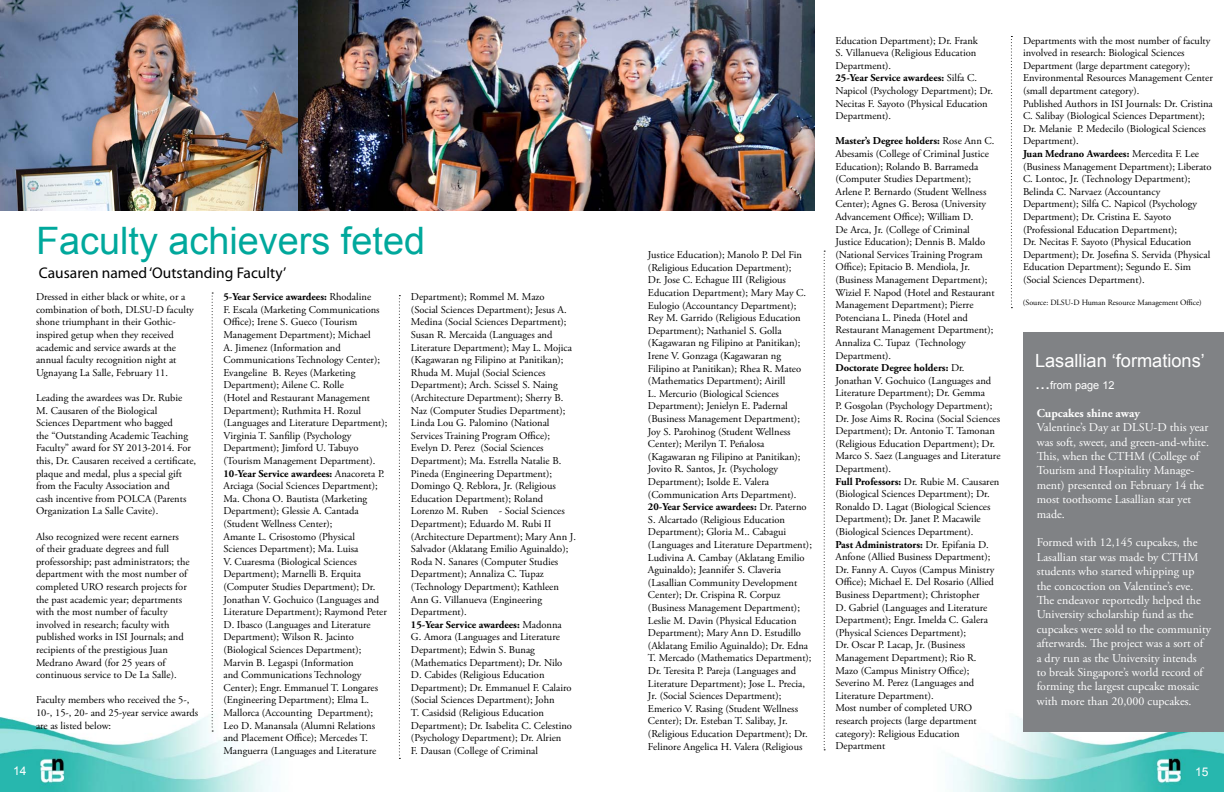
<style>
.page{position:relative;width:1224px;height:792px;background:#fff}
.page>*{position:absolute;margin:0;border:0;box-sizing:border-box;transform-origin:0 0}
.t1{font:37.8px "Arial";color:#00a89c}
.t2{font:18.2px "Arial";color:#fff}
.t3{font:15.5px "Myriad Pro";color:#000}
.t4{font:12px/14.4px "Adobe Garamond Pro";color:#fff}
.t5{font:700 12px "Adobe Garamond Pro";color:#fff}
.t6{font:12px "Arial";color:#fff}
.t7{font:10.9px "Arial";color:#fff}
.t8{font:10.5px/12.6px "Adobe Garamond Pro";color:#000}
.t9{font:8px "Adobe Garamond Pro";color:#000}
.s1{font-weight:700}
.s2{font-size:18.2px}
</style>
<div class="page">
<img style="left:949px;top:716px;width:275px;height:76px">
<div style="left:1023px;top:332px;width:201px;height:400px;background:#808285"></div>
<img style="left:0;top:702px;width:273px;height:90px">
<svg style="left:399px;top:295px;width:1px;height:464px"></svg>
<svg style="left:212px;top:293px;width:1px;height:439px"></svg>
<svg style="left:824px;top:251px;width:1px;height:499px"></svg>
<svg style="left:1011px;top:36px;width:1px;height:272px"></svg>
<img style="left:0;top:0;width:815px;height:210px">
<h1 class="t1" style="left:36px;top:216px;width:391px">Faculty achievers feted</h1>
<h3 class="t3" style="left:39px;top:263px;width:249px">Causaren named ‘Outstanding Faculty’</h3>
<p class="t8" style="left:36px;top:291px;width:159px">Dressed in either black or white, or a combination of both, DLSU-D faculty shone triumphant in their Gothic&shy;inspired getup when they received academic and service awards at the annual faculty recognition night at Ugnayang La Salle, February 11.</p>
<p class="t8" style="left:36px;top:392px;width:162px">Leading the awardees was Dr. Rubie M. Causaren of the Biological<br>Sciences Department who bagged<br>the “Outstanding Academic Teaching Faculty” award for SY 2013-2014. For this, Dr. Causaren received a certificate, plaque and medal, plus a special gift from the Faculty Association and<br>cash incentive from POLCA (Parents Organization La Salle Cavite).</p>
<p class="t8" style="left:36px;top:530px;width:155px">Also recognized were recent earners of their graduate degrees and full professorship; past administrators; the department with the most number of completed URO research projects for the past academic year; departments with the most number of faculty involved in research; faculty with published works in ISI Journals; and recipients of the prestigious Juan Medrano Award (for 25 years of continuous service to De La Salle).</p>
<p class="t8" style="left:36px;top:694px;width:164px">Faculty members who received the 5-,<br>10-, 15-, 20- and 25-year service awards are as listed below:</p>
<p class="t8" style="left:223px;top:291px;width:165px"><span class="s1">5-Year Service awardees:</span> Rhodaline<br>F. Escala (Marketing Communications Office); Irene S. Gueco (Tourism Management Department); Michael<br>A. Jimenez (Information and Communications Technology Center); Evangeline B. Reyes (Marketing Department); Ailene C. Rolle<br>(Hotel and Restaurant Management Department); Ruthmita H. Rozul (Languages and Literature Department); Virginia T. Sanfilip (Psychology Department); Jimford U. Tabuyo (Tourism Management Department).<br><span class="s1">10-Year Service awardees:</span> Anacoreta P.<br>Arciaga (Social Sciences Department); Ma. Chona O. Bautista (Marketing Department); Glessie A. Cantada (Student Wellness Center);<br>Amante L. Crisostomo (Physical Sciences Department); Ma. Luisa<br>V. Cuaresma (Biological Sciences Department); Marnelli B. Erquita (Computer Studies Department); Dr.<br>Jonathan V. Gochuico (Languages and Literature Department); Raymond Peter D. Ibasco (Languages and Literature Department); Wilson R. Jacinto (Biological Sciences Department); Marvin B. Legaspi (Information<br>and Communications Technology Center); Engr. Emmanuel T. Longares (Engineering Department); Elma L.<br>Mallorca (Accounting Department); Leo D. Manansala (Alumni Relations and Placement Office); Mercedes T.<br>Manguerra (Languages and Literature</p>
<p class="t8" style="left:411px;top:291px;width:166px">Department); Rommel M. Mazo<br>(Social Sciences Department); Jesus A.<br>Medina (Social Sciences Department); Susan R. Mercaida (Languages and Literature Department); May L. Mojica (Kagawaran ng Filipino at Panitikan); Rhuda M. Mujal (Social Sciences Department); Arch. Scissel S. Naing (Architecture Department); Sherry B.<br>Naz (Computer Studies Department); Linda Lou G. Palomino (National Services Training Program Office); Evelyn D. Perez (Social Sciences Department); Ma. Estrella Natalie B.<br>Pineda (Engineering Department); Domingo Q. Reblora, Jr. (Religious Education Department); Roland Lorenzo M. Ruben - Social Sciences Department); Eduardo M. Rubi II (Architecture Department); Mary Ann J.<br>Salvador (Aklatang Emilio Aguinaldo); Roda N. Sanares (Computer Studies Department); Annaliza C. Tupaz (Technology Department); Kathleen Ann G. Villanueva (Engineering Department).<br><span class="s1">15-Year Service awardees:</span> Madonna<br>G. Amora (Languages and Literature Department); Edwin S. Bunag (Mathematics Department); Dr. Nilo<br>D. Cabides (Religious Education Department); Dr. Emmanuel F. Calairo (Social Sciences Department); John<br>T. Casidsid (Religious Education Department); Dr. Isabelita C. Celestino (Psychology Department); Dr. Alrien<br>F. Dausan (College of Criminal</p>
<p class="t8" style="left:648px;top:249px;width:165px">Justice Education); Manolo P. Del Fin (Religious Education Department);<br>Dr. Jose C. Echague III (Religious Education Department); Mary May C.<br>Eulogio (Accountancy Department); Rey M. Garrido (Religious Education Department); Nathaniel S. Golla (Kagawaran ng Filipino at Panitikan); Irene V. Gonzaga (Kagawaran ng Filipino at Panitikan); Rhea R. Mateo (Mathematics Department); Airill<br>L. Mercurio (Biological Sciences Department); Jenielyn E. Padernal (Business Management Department); Joy S. Parohinog (Student Wellness Center); Merilyn T. Peñalosa (Kagawaran ng Filipino at Panitikan); Jovito R. Santos, Jr. (Psychology Department); Isolde E. Valera (Communication Arts Department).<br><span class="s1">20-Year Service awardees:</span> Dr. Paterno S. Alcartado (Religious Education Department); Gloria M.. Cabagui (Languages and Literature Department); Ludivina A. Cambay (Aklatang Emilio Aguinaldo); Jeannifer S. Claveria (Lasallian Community Development Center); Dr. Crispina R. Corpuz (Business Management Department); Leslie M. Davin (Physical Education Department); Mary Ann D. Estudillo (Aklatang Emilio Aguinaldo); Dr. Edna T. Mercado (Mathematics Department); Dr. Teresita P. Pareja (Languages and Literature Department); Jose L. Precia, Jr. (Social Sciences Department); Emerico V. Rasing (Student Wellness Center); Dr. Esteban T. Salibay, Jr. (Religious Education Department); Dr.<br>Felinore Angelica H. Valera (Religious</p>
<p class="t8" style="left:835px;top:34px;width:159px">Education Department); Dr. Frank<br>S. Villanueva (Religious Education<br>Department).<br><span class="s1">25-Year Service awardees:</span> Silfa C.<br>Napicol (Psychology Department); Dr.<br>Necitas F. Sayoto (Physical Education<br>Department).</p>
<p class="t8" style="left:835px;top:135px;width:167px"><span class="s1">Master’s Degree holders:</span> Rose Ann C.<br>Abesamis (College of Criminal Justice Education); Rolando B. Barrameda (Computer Studies Department);<br>Arlene P. Bernardo (Student Wellness Center); Agnes G. Berosa (University Advancement Office); William D.<br>De Arca, Jr. (College of Criminal<br>Justice Education); Dennis B. Maldo (National Services Training Program Office); Epitacio B. Mendiola, Jr. (Business Management Department); Wiziel F. Napod (Hotel and Restaurant Management Department); Pierre Potenciana L. Pineda (Hotel and Restaurant Management Department); Annaliza C. Tupaz (Technology Department).<br><span class="s1">Doctorate Degree holders:</span> Dr.<br>Jonathan V. Gochuico (Languages and Literature Department); Dr. Gemma<br>P. Gosgolan (Psychology Department); Dr. Jose Aims R. Rocina (Social Sciences Department); Dr. Antonio T. Tamonan (Religious Education Department); Dr.<br>Marco S. Saez (Languages and Literature Department).<br><span class="s1">Full Professors:</span> Dr. Rubie M. Causaren (Biological Sciences Department); Dr.<br>Ronaldo D. Lagat (Biological Sciences Department); Dr. Janet P. Macawile (Biological Sciences Department).<br><span class="s1">Past Administrators:</span> Dr. Epifania D.<br>Anfone (Allied Business Department); Dr. Fanny A. Cuyos (Campus Ministry Office); Michael E. Del Rosario (Allied Business Department); Christopher<br>D. Gabriel (Languages and Literature Department); Engr. Imelda C. Galera (Physical Sciences Department);<br>Dr. Oscar P. Lacap, Jr. (Business Management Department); Rio R.<br>Mazo (Campus Ministry Office); Severino M. Perez (Languages and Literature Department).<br>Most number of completed URO research projects (large department category): Religious Education Department</p>
<p class="t8" style="left:1023px;top:34px;width:191px">Departments with the most number of faculty involved in research: Biological Sciences Department (large department category); Environmental Resources Management Center (small department category).<br>Published Authors in ISI Journals: Dr. Cristina C. Salibay (Biological Sciences Department); Dr. Melanie P. Medecilo (Biological Sciences Department).<br><span class="s1">Juan Medrano Awardees:</span> Mercedita F. Lee (Business Management Department); Liberato C. Lontoc, Jr. (Technology Department); Belinda C. Narvaez (Accountancy Department); Silfa C. Napicol (Psychology Department); Dr. Cristina E. Sayoto (Professional Education Department);<br>Dr. Necitas F. Sayoto (Physical Education Department); Dr. Josefina S. Servida (Physical Education Department); Segundo E. Sim (Social Sciences Department).</p>
<p class="t9" style="left:1023px;top:298px;width:180px">(Source: DLSU-D Human Resource Management Office)</p>
<h2 class="t2" style="left:1035px;top:349px;width:171px">Lasallian ‘formations’</h2>
<p class="t7" style="left:1035px;top:378px;width:81px"><span class="s2">...</span>from page 12</p>
<p class="t5" style="left:1037px;top:406px;width:105px">Cupcakes shine away</p>
<p class="t4" style="left:1037px;top:421px;width:174px">Valentine’s Day at DLSU-D this year was soft, sweet, and green-and-white.<br>This, when the CTHM (College of<br>Tourism and Hospitality Manage&shy;ment) presented on February 14 the most toothsome Lasallian star yet made.</p>
<p class="t4" style="left:1037px;top:536px;width:176px">Formed with 12,145 cupcakes, the Lasallian star was made by CTHM students who started whipping up the concoction on Valentine’s eve.<br>The endeavor reportedly helped the University scholarship fund as the cupcakes were sold to the community afterwards. The project was a sort of a dry run as the University intends<br>to break Singapore’s world record of forming the largest cupcake mosaic with more than 20,000 cupcakes.</p>
<p class="t6" style="left:11px;top:763px;width:17px">21 4</p>
<p class="t6" style="left:1195px;top:764px;width:15px">15</p>
</div>
